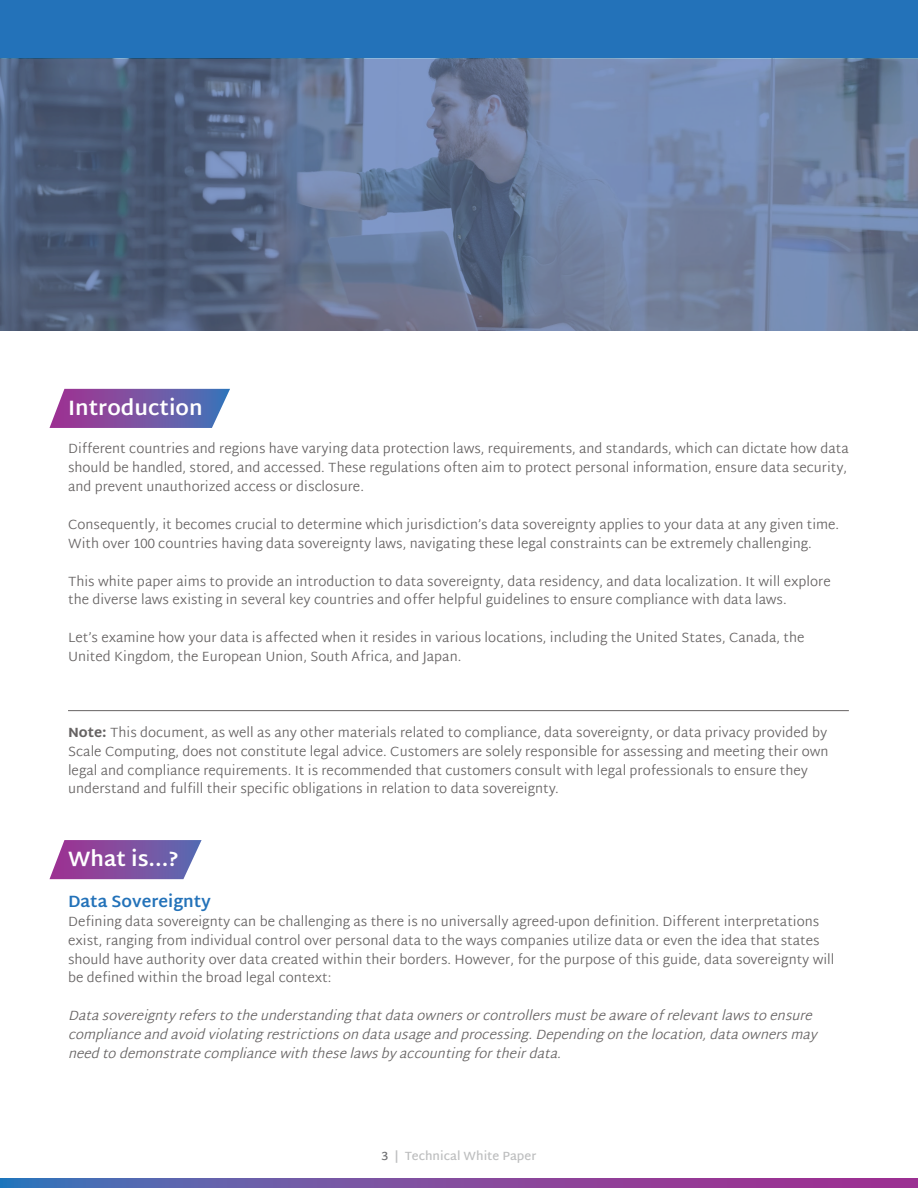
<style>
.page{position:relative;width:918px;height:1188px;background:#fff}
.page>*{position:absolute;margin:0;border:0;box-sizing:border-box;transform-origin:0 0}
.t1{font:700 21px "Martel Sans";color:#fff}
.t2{font:700 16.5px "Martel Sans";color:#2372b9}
.t3{font:300 13.5px/18.9px "Martel Sans";color:#666363}
.t4{font:italic 300 13.5px/18.9px "Martel Sans";color:#666363}
.t5{font:600 12px "Martel Sans";color:#bdbebf}
.s1{font-weight:800}
.s2{color:#6e6f72}
</style>
<div class="page">
<svg style="left:0;top:1179px;width:918px;height:9px;background:#7a4ea1"></svg>
<div style="left:0;top:0;width:918px;height:58px;background:#2372b9"></div>
<svg style="left:50px;top:389px;width:180px;height:39px;background:#8262ab"></svg>
<hr style="left:68px;top:710px;width:781px;height:1px;background:#666363">
<svg style="left:50px;top:840px;width:152px;height:39px;background:#8d61aa"></svg>
<svg style="left:0;top:59px;width:918px;height:271px;background:#647695"></svg>
<h1 class="t1" style="left:68px;top:396px;width:136px">Introduction</h1>
<p class="t3" style="left:68px;top:440px;width:782px">Different countries and regions have varying data protection laws, requirements, and standards, which can dictate how data should be handled, stored, and accessed. These regulations often aim to protect personal information, ensure data security, and prevent unauthorized access or disclosure.</p>
<p class="t3" style="left:68px;top:516px;width:773px">Consequently, it becomes crucial to determine which jurisdiction’s data sovereignty applies to your data at any given time.<br>With over 100 countries having data sovereignty laws, navigating these legal constraints can be extremely challenging.</p>
<p class="t3" style="left:68px;top:572px;width:764px">This white paper aims to provide an introduction to data sovereignty, data residency, and data localization. It will explore the diverse laws existing in several key countries and offer helpful guidelines to ensure compliance with data laws.</p>
<p class="t3" style="left:68px;top:629px;width:738px">Let’s examine how your data is affected when it resides in various locations, including the United States, Canada, the<br>United Kingdom, the European Union, South Africa, and Japan.</p>
<p class="t3" style="left:68px;top:723px;width:762px"><span class="s1">Note:</span> This document, as well as any other materials related to compliance, data sovereignty, or data privacy provided by Scale Computing, does not constitute legal advice. Customers are solely responsible for assessing and meeting their own legal and compliance requirements. It is recommended that customers consult with legal professionals to ensure they understand and fulfill their specific obligations in relation to data sovereignty.</p>
<h1 class="t1" style="left:68px;top:847px;width:113px">What is...?</h1>
<p class="t2" style="left:68px;top:891px;width:144px">Data Sovereignty</p>
<p class="t3" style="left:68px;top:912px;width:768px">Defining data sovereignty can be challenging as there is no universally agreed-upon definition. Different interpretations exist, ranging from individual control over personal data to the ways companies utilize data or even the idea that states should have authority over data created within their borders. However, for the purpose of this guide, data sovereignty will be defined within the broad legal context:</p>
<p class="t4" style="left:68px;top:1007px;width:755px">Datasovereigntyreferstotheunderstandingthatdataownersorcontrollersmustbeawareofrelevantlawstoensure complianceandavoidviolatingrestrictionsondatausageandprocessing.Dependingonthelocation,dataownersmay needtodemonstratecompliancewiththeselawsbyaccountingfortheirdata.</p>
<p class="t5" style="left:382px;top:1149px;width:156px"><span class="s2">3</span> | Technical White Paper</p>
</div>
